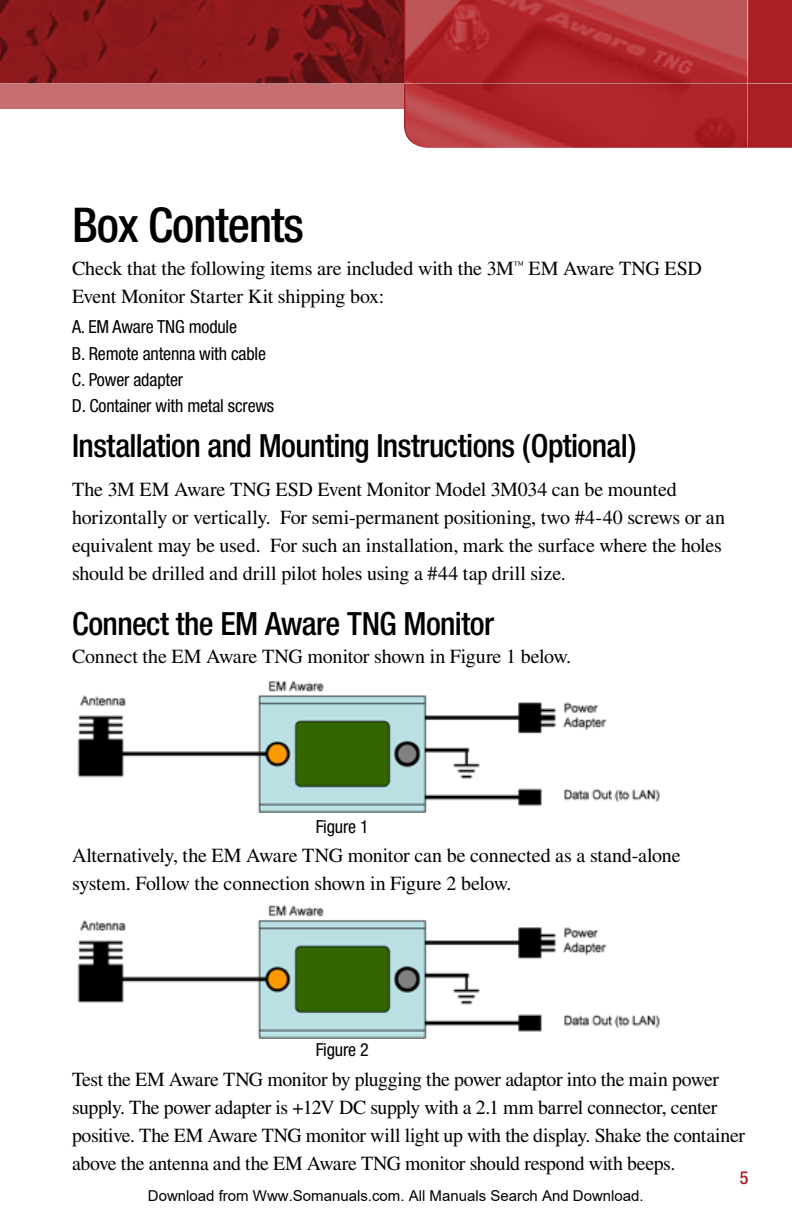
<style>
.page{position:relative;width:792px;height:1224px;background:#fff}
.page>*{position:absolute;margin:0;border:0;box-sizing:border-box;transform-origin:0 0}
.t1{font:500 condensed 48px "Helvetica Neue";letter-spacing:-.02em;color:#000}
.t2{font:500 condensed 32px "Helvetica Neue";letter-spacing:-.02em;color:#000}
.t3{font:20px/28px "Times";letter-spacing:-.015em;color:#000}
.t4{font:condensed 18px/26.4px "Helvetica Neue";letter-spacing:-.01em;color:#000}
.t5{font:500 condensed 18px "Helvetica Neue";color:#a91f23}
.t6{font:15px "Arial";color:#000}
</style>
<div class="page">
<div style="left:0;top:0;width:792px;height:109px;background:#c76e70"></div>
<svg style="left:0;top:0;width:404px;height:83px;background:#86181b"></svg>
<div style="left:404px;top:0;width:388px;height:148px;background:#a91f23"></div>
<hr style="left:0;top:83px;width:792px;height:1px;background:#fff">
<img style="left:405px;top:0;width:343px;height:148px">
<img style="left:77px;top:681px;width:583px;height:132px">
<img style="left:77px;top:905px;width:583px;height:133px">
<h1 class="t1" style="left:72px;top:197px;width:234px">Box Contents</h1>
<p class="t3" style="left:72px;top:254px;width:631px">Check that the following items are included with the 3M<sup>™</sup> EM Aware TNG ESD<br>Event Monitor Starter Kit shipping box:</p>
<p class="t4" style="left:72px;top:314px;width:204px">A. EM Aware TNG module<br>B. Remote antenna with cable<br>C. Power adapter<br>D. Container with metal screws</p>
<h2 class="t2" style="left:72px;top:426px;width:566px">Installation and Mounting Instructions (Optional)</h2>
<p class="t3" style="left:72px;top:475px;width:655px">The 3M EM Aware TNG ESD Event Monitor Model 3M034 can be mounted horizontally or vertically. For semi-permanent positioning, two #4-40 screws or an equivalent may be used. For such an installation, mark the surface where the holes should be drilled and drill pilot holes using a #44 tap drill size.</p>
<h2 class="t2" style="left:72px;top:605px;width:424px">Connect the EM Aware TNG Monitor</h2>
<p class="t3" style="left:72px;top:642px;width:501px">Connect the EM Aware TNG monitor shown in Figure 1 below.</p>
<p class="t4" style="left:316px;top:813px;width:55px">Figure 1</p>
<p class="t3" style="left:72px;top:841px;width:610px">Alternatively, the EM Aware TNG monitor can be connected as a stand-alone system. Follow the connection shown in Figure 2 below.</p>
<p class="t4" style="left:316px;top:1036px;width:55px">Figure 2</p>
<p class="t3" style="left:72px;top:1065px;width:675px">Test the EM Aware TNG monitor by plugging the power adaptor into the main power supply. The power adapter is +12V DC supply with a 2.1 mm barrel connector, center positive. The EM Aware TNG monitor will light up with the display. Shake the container above the antenna and the EM Aware TNG monitor should respond with beeps.</p>
<p class="t5" style="left:740px;top:1167px;width:10px">5</p>
<p class="t6" style="left:148px;top:1187px;width:497px">Download from Www.Somanuals.com. All Manuals Search And Download.</p>
</div>
